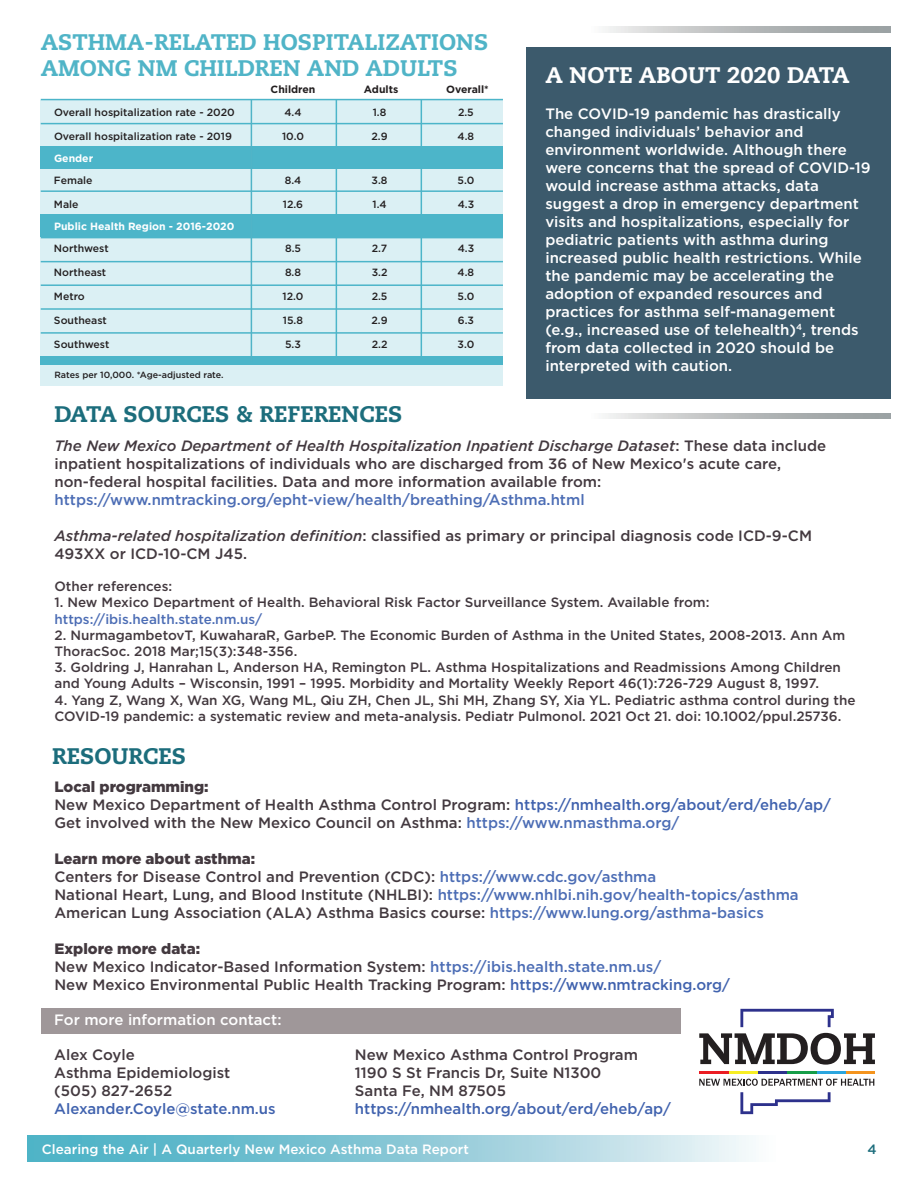
<style>
.page{position:relative;width:918px;height:1188px;background:#fff}
.page>*{position:absolute;margin:0;border:0;box-sizing:border-box;transform-origin:0 0}
.t1{font:800 22.5px/25.5px "Caecilia LT Std";color:#50b4c7}
.t2{font:800 22.5px "Caecilia LT Std";color:#1c6d7c}
.t3{font:800 22.5px "Caecilia LT Std";color:#fff}
.t4{font:500 15px/18px "Gotham";color:#43393f}
.t5{font:500 15px/18px "Gotham";color:#fff}
.t6{font:500 15px "Gotham";color:#4062ae}
.t7{font:500 15px "Gotham";color:#4c6db5}
.t8{font:500 13.5px/16.2px "Gotham";color:#43393f}
.t9{font:500 13.5px "Gotham";color:#fff}
.t10{font:500 13.5px "Gotham";color:#4c6db5}
.t11{font:500 13.5px "Gotham";color:#1c6d7c}
.t12{font:500 10.5px "Gotham";color:#231f20}
.t13{font:700 10.5px "Gotham";color:#fff}
.t14{font:700 10.5px "Gotham";color:#231f20}
.t15{font:500 9px "Gotham";color:#231f20}
.s1{font-style:italic}
.s2{font-weight:900}
.s3{color:#4062ae}
.s4{color:#4c6db5}
</style>
<div class="page">
<div style="left:526px;top:47px;width:365px;height:352px;background:#3c5a6c"></div>
<svg style="left:605px;top:413px;width:286px;height:6px;background:#bbbebf"></svg>
<svg style="left:605px;top:27px;width:286px;height:5px"></svg>
<svg style="left:27px;top:1136px;width:726px;height:25px;background:#8fcbd9"></svg>
<div style="left:41px;top:1008px;width:640px;height:26px;background:#9f9799"></div>
<svg style="left:740px;top:1009px;width:94px;height:18px"></svg>
<svg style="left:740px;top:1092px;width:91px;height:22px"></svg>
<hr style="left:846px;top:1072px;width:29px;height:2px;background:#f4941e">
<hr style="left:816px;top:1072px;width:30px;height:2px;background:#2ba5de">
<hr style="left:787px;top:1072px;width:29px;height:2px;background:#169d48">
<hr style="left:758px;top:1072px;width:29px;height:2px;background:#2d318c">
<hr style="left:729px;top:1072px;width:29px;height:2px;background:#f7ee25">
<hr style="left:699px;top:1072px;width:30px;height:2px;background:#eb1d23">
<svg style="left:699px;top:1033px;width:176px;height:32px"></svg>
<svg style="left:699px;top:1079px;width:175px;height:7px"></svg>
<div style="left:41px;top:100px;width:462px;height:286px;background:#dbf0f4"></div>
<div style="left:41px;top:214px;width:462px;height:23px;background:#4cb5c9"></div>
<div style="left:41px;top:356px;width:462px;height:9px;background:#4cb5c9"></div>
<hr style="left:41px;top:123px;width:462px;height:1px;background:#4cb5c9">
<hr style="left:41px;top:99px;width:462px;height:1px;background:#4cb5c9">
<hr style="left:41px;top:237px;width:462px;height:1px;background:#4cb5c9">
<hr style="left:41px;top:261px;width:462px;height:1px;background:#4cb5c9">
<hr style="left:41px;top:284px;width:462px;height:2px;background:#4cb5c9">
<hr style="left:41px;top:308px;width:462px;height:2px;background:#4cb5c9">
<hr style="left:41px;top:332px;width:462px;height:2px;background:#4cb5c9">
<hr style="left:41px;top:190px;width:462px;height:2px;background:#4cb5c9">
<div style="left:41px;top:147px;width:462px;height:22px;background:#4cb5c9"></div>
<hr style="left:336px;top:100px;width:1px;height:261px;background:#4cb5c9">
<hr style="left:421px;top:100px;width:1px;height:261px;background:#4cb5c9">
<hr style="left:251px;top:100px;width:1px;height:261px;background:#50b4c7">
<h1 class="t1" style="left:41px;top:30px;width:449px">ASTHMA-RELATED HOSPITALIZATIONS<br>AMONG NM CHILDREN AND ADULTS</h1>
<p class="t12" style="left:54px;top:106px;width:182px">Overall hospitalization rate - 2020</p>
<p class="t12" style="left:54px;top:130px;width:179px">Overall hospitalization rate - 2019</p>
<p class="t13" style="left:54px;top:152px;width:41px">Gender</p>
<p class="t12" style="left:54px;top:174px;width:40px">Female</p>
<p class="t12" style="left:54px;top:198px;width:26px">Male</p>
<p class="t12" style="left:54px;top:242px;width:56px">Northwest</p>
<p class="t12" style="left:54px;top:266px;width:54px">Northeast</p>
<p class="t12" style="left:54px;top:290px;width:32px">Metro</p>
<p class="t12" style="left:54px;top:314px;width:54px">Southeast</p>
<p class="t12" style="left:54px;top:338px;width:57px">Southwest</p>
<p class="t15" style="left:54px;top:370px;width:171px">Rates per 10,000. *Age-adjusted rate.</p>
<p class="t13" style="left:54px;top:220px;width:182px">Public Health Region - 2016-2020</p>
<p class="t14" style="left:271px;top:83px;width:46px">Children</p>
<p class="t14" style="left:364px;top:83px;width:36px">Adults</p>
<p class="t14" style="left:446px;top:83px;width:44px">Overall*</p>
<p class="t12" style="left:284px;top:106px;width:19px">4.4</p>
<p class="t12" style="left:282px;top:130px;width:23px">10.0</p>
<p class="t12" style="left:373px;top:106px;width:15px">1.8</p>
<p class="t12" style="left:372px;top:130px;width:18px">2.9</p>
<p class="t12" style="left:458px;top:106px;width:17px">2.5</p>
<p class="t12" style="left:458px;top:130px;width:18px">4.8</p>
<p class="t12" style="left:285px;top:174px;width:18px">8.4</p>
<p class="t12" style="left:283px;top:198px;width:22px">12.6</p>
<p class="t12" style="left:372px;top:174px;width:17px">3.8</p>
<p class="t12" style="left:373px;top:198px;width:16px">1.4</p>
<p class="t12" style="left:458px;top:174px;width:18px">5.0</p>
<p class="t12" style="left:458px;top:198px;width:18px">4.3</p>
<p class="t12" style="left:285px;top:242px;width:17px">8.5</p>
<p class="t12" style="left:285px;top:266px;width:18px">8.8</p>
<p class="t12" style="left:283px;top:290px;width:22px">12.0</p>
<p class="t12" style="left:283px;top:314px;width:22px">15.8</p>
<p class="t12" style="left:285px;top:338px;width:17px">5.3</p>
<p class="t12" style="left:372px;top:242px;width:17px">2.7</p>
<p class="t12" style="left:372px;top:266px;width:17px">3.2</p>
<p class="t12" style="left:372px;top:290px;width:17px">2.5</p>
<p class="t12" style="left:372px;top:314px;width:18px">2.9</p>
<p class="t12" style="left:372px;top:338px;width:17px">2.2</p>
<p class="t12" style="left:458px;top:242px;width:18px">4.3</p>
<p class="t12" style="left:458px;top:266px;width:18px">4.8</p>
<p class="t12" style="left:458px;top:290px;width:18px">5.0</p>
<p class="t12" style="left:458px;top:314px;width:18px">6.3</p>
<p class="t12" style="left:458px;top:338px;width:18px">3.0</p>
<h1 class="t2" style="left:54px;top:400px;width:349px">DATA SOURCES &amp; REFERENCES</h1>
<h1 class="t3" style="left:545px;top:61px;width:306px">A NOTE ABOUT 2020 DATA</h1>
<p class="t5" style="left:545px;top:105px;width:327px">The COVID-19 pandemic has drastically changed individuals’ behavior and environment worldwide. Although there were concerns that the spread of COVID-19 would increase asthma attacks, data suggest a drop in emergency department visits and hospitalizations, especially for pediatric patients with asthma during increased public health restrictions. While the pandemic may be accelerating the adoption of expanded resources and practices for asthma self-management (e.g., increased use of telehealth)<sup>4</sup>, trends from data collected in 2020 should be interpreted with caution.</p>
<p class="t4" style="left:54px;top:436px;width:773px"><span class="s1">The New Mexico Department of Health Hospitalization Inpatient Discharge Dataset</span>: These data include inpatient hospitalizations of individuals who are discharged from 36 of New Mexico's acute care, non-federal hospital facilities. Data and more information available from:</p>
<p class="t7" style="left:54px;top:491px;width:532px">https://www.nmtracking.org/epht-view/health/breathing/Asthma.html</p>
<p class="t4" style="left:54px;top:526px;width:759px"><span class="s1">Asthma-related hospitalization definition</span>: classified as primary or principal diagnosis code ICD-9-CM<br>493XX or ICD-10-CM J45.</p>
<p class="t8" style="left:54px;top:578px;width:119px">Other references:</p>
<p class="t8" style="left:54px;top:594px;width:657px">1. New Mexico Department of Health. Behavioral Risk Factor Surveillance System. Available from:</p>
<p class="t10" style="left:54px;top:611px;width:209px">https://ibis.health.state.nm.us/</p>
<p class="t8" style="left:54px;top:627px;width:792px">2. NurmagambetovT, KuwaharaR, GarbeP. The Economic Burden of Asthma in the United States, 2008-2013. Ann Am<br>ThoracSoc. 2018 Mar;15(3):348-356.</p>
<p class="t8" style="left:54px;top:659px;width:788px">3. Goldring J, Hanrahan L, Anderson HA, Remington PL. Asthma Hospitalizations and Readmissions Among Children and Young Adults – Wisconsin, 1991 – 1995. Morbidity and Mortality Weekly Report 46(1):726-729 August 8, 1997.</p>
<p class="t8" style="left:54px;top:691px;width:803px">4. Yang Z, Wang X, Wan XG, Wang ML, Qiu ZH, Chen JL, Shi MH, Zhang SY, Xia YL. Pediatric asthma control during the<br>COVID-19 pandemic: a systematic review and meta-analysis. Pediatr Pulmonol. 2021 Oct 21. doi: 10.1002/ppul.25736.</p>
<h1 class="t2" style="left:52px;top:743px;width:135px">RESOURCES</h1>
<p class="t4" style="left:54px;top:777px;width:778px"><span class="s2">Local programming:<br></span>New Mexico Department of Health Asthma Control Program: <span class="s3">https://nmhealth.org/about/erd/eheb/ap/<br></span>Get involved with the New Mexico Council on Asthma: <span class="s4">https://www.nmasthma.org/</span></p>
<p class="t4" style="left:54px;top:849px;width:746px"><span class="s2">Learn more about asthma:<br></span>Centers for Disease Control and Prevention (CDC): <span class="s4">https://www.cdc.gov/asthma<br></span>National Heart, Lung, and Blood Institute (NHLBI): <span class="s4">https://www.nhlbi.nih.gov/health-topics/asthma </span>American Lung Association (ALA) Asthma Basics course: <span class="s4">https://www.lung.org/asthma-basics</span></p>
<p class="t4" style="left:54px;top:939px;width:677px"><span class="s2">Explore more data:<br></span>New Mexico Indicator-Based Information System: <span class="s4">https://ibis.health.state.nm.us/<br></span>New Mexico Environmental Public Health Tracking Program: <span class="s3">https://www.nmtracking.org/</span></p>
<p class="t5" style="left:54px;top:1011px;width:229px">For more information contact:</p>
<p class="t4" style="left:54px;top:1045px;width:178px">Alex Coyle<br>Asthma Epidemiologist (505) 827-2652</p>
<p class="t6" style="left:54px;top:1100px;width:223px">Alexander.Coyle@state.nm.us</p>
<p class="t4" style="left:355px;top:1045px;width:284px">New Mexico Asthma Control Program<br>1190 S St Francis Dr, Suite N1300<br>Santa Fe, NM 87505</p>
<p class="t6" style="left:355px;top:1100px;width:318px">https://nmhealth.org/about/erd/eheb/ap/</p>
<p class="t9" style="left:42px;top:1141px;width:429px">Clearing the Air | A Quarterly New Mexico Asthma Data Report</p>
<p class="t11" style="left:867px;top:1141px;width:11px">4</p>
</div>
